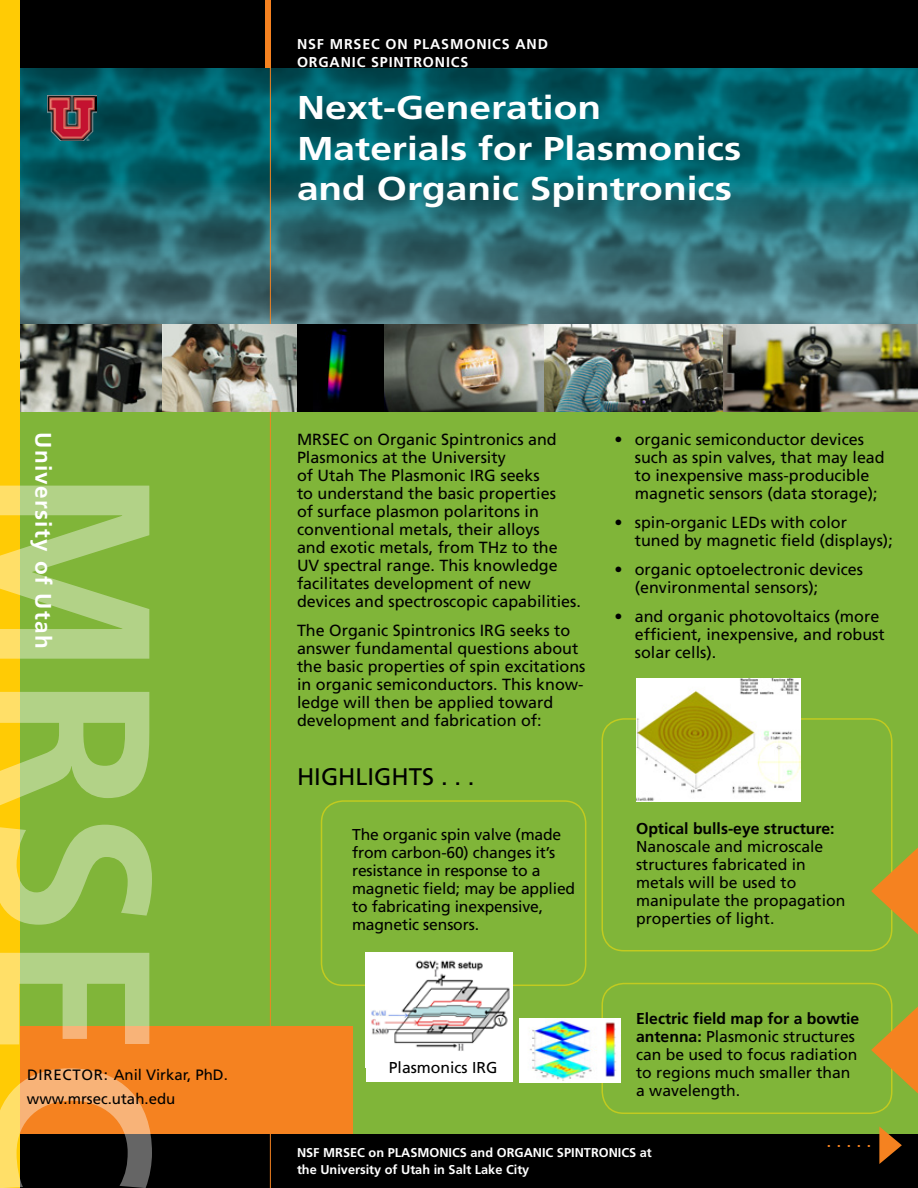
<style>
.page{position:relative;width:918px;height:1188px;background:#fff}
.page>*{position:absolute;margin:0;border:0;box-sizing:border-box;transform-origin:0 0}
.t1{font:700 33px/40.5px "Frutiger";color:#fff;scale:1.18 1}
.t2{font:24px "Frutiger";color:#000}
.t3{font:700 22.5px "Frutiger";letter-spacing:.06em;color:#fff}
.t4{font:18px "Frutiger";color:#f58220}
.t5{font:16.2px/18px "Frutiger";color:#000}
.t6{font:15.75px/18px "Frutiger";color:#000}
.t7{font:700 15.75px "Frutiger";color:#000}
.t8{font:15px/24px "Frutiger";color:#000}
.t9{font:700 14.25px "Frutiger";letter-spacing:.06em;color:#fff}
.t10{font:700 12.75px "Frutiger";color:#fff}
.s1{font-weight:700}
</style>
<div class="page">
<svg style="left:20px;top:68px;width:898px;height:256px;background:#1e6871"></svg>
<div style="left:0;top:362px;width:918px;height:779px;background:#80b539"></div>
<img style="left:386px;top:324px;width:532px;height:88px">
<div style="left:0;top:0;width:918px;height:68px;background:#000"></div>
<div style="left:0;top:1026px;width:352px;height:108px;background:#f58220"></div>
<div style="left:321px;top:800px;width:265px;height:186px;border:2px solid #c2cb20;border-radius:22px"></div>
<div style="left:601px;top:983px;width:291px;height:131px;border:2px solid #c2cb20;border-radius:22px"></div>
<div style="left:0;top:1134px;width:918px;height:54px;background:#000"></div>
<div style="left:297px;top:324px;width:89px;height:88px;background:#000"></div>
<svg style="left:879px;top:1126px;width:23px;height:38px"></svg>
<img style="left:20px;top:324px;width:277px;height:88px">
<hr style="left:270px;top:0;width:1px;height:1188px;background:#f58220">
<div style="left:0;top:0;width:20px;height:1188px;background:#ffcb05"></div>
<svg style="left:871px;top:1006px;width:47px;height:88px"></svg>
<div style="left:265px;top:0;width:5px;height:68px;background:#f58220"></div>
<div style="left:601px;top:718px;width:291px;height:233px;border:2px solid #c2cb20;border-radius:22px"></div>
<svg style="left:871px;top:848px;width:47px;height:86px"></svg>
<img style="left:48px;top:96px;width:49px;height:45px">
<svg style="left:0;top:486px;width:152px;height:702px"></svg>
<div style="left:366px;top:952px;width:146px;height:130px;background:#fff"></div>
<img style="left:371px;top:960px;width:139px;height:91px">
<img style="left:636px;top:678px;width:165px;height:124px">
<img style="left:519px;top:1018px;width:101px;height:64px">
<p class="t9" style="left:297px;top:36px;width:157px">NSF MRSEC on Plasmon</p>
<p class="t9" style="left:487px;top:36px;width:62px">ics and</p>
<p class="t9" style="left:297px;top:54px;width:128px">Organic Spintron</p>
<p class="t9" style="left:446px;top:54px;width:14px">ics</p>
<h1 class="t1" style="left:297px;top:88px;width:378px">Next-Generation<br>Materials for Plasmonics and Organic Spintronics</h1>
<h3 class="t3" style="left:57px;top:432px;width:218px;rotate:90deg">University of Utah</h3>
<p class="t8" style="left:27px;top:1063px;width:202px;text-indent:77px">: Anil Virkar, PhD. www.mrsec.utah.edu</p>
<p class="t8" style="left:27px;top:1063px;width:22px">Director</p>
<p class="t5" style="left:297px;top:431px;width:286px">MRSEC on Organic Spintronics and Plasmonics at the University<br>of Utah The Plasmonic IRG seeks<br>to understand the basic properties<br>of surface plasmon polaritons in conventional metals, their alloys<br>and exotic metals, from THz to the UV spectral range. This knowledge facilitates development of new devices and spectroscopic capabilities.</p>
<p class="t5" style="left:297px;top:621px;width:290px">The Organic Spintronics IRG seeks to answer fundamental questions about the basic properties of spin excitations in organic semiconductors. This know&shy;ledge will then be applied toward development and fabrication of:</p>
<h2 class="t2" style="left:297px;top:762px;width:85px">Highlights</h2>
<h2 class="t2" style="left:441px;top:762px;width:35px">. . .</h2>
<p class="t6" style="left:352px;top:826px;width:225px">The organic spin valve (made from carbon-60) changes it’s resistance in response to a magnetic field; may be applied to fabricating inexpensive, magnetic sensors.</p>
<p class="t5" style="left:635px;top:431px;width:252px;text-indent:-20px">• organic semiconductor devices such as spin valves, that may lead to inexpensive mass-producible magnetic sensors (data storage);</p>
<p class="t5" style="left:635px;top:513px;width:260px;text-indent:-20px">• spin-organic LEDs with color tuned by magnetic field (displays);</p>
<p class="t5" style="left:635px;top:560px;width:230px;text-indent:-20px">• organic optoelectronic devices (environmental sensors);</p>
<p class="t5" style="left:635px;top:607px;width:252px;text-indent:-20px">• and organic photovoltaics (more efficient, inexpensive, and robust solar cells).</p>
<p class="t7" style="left:636px;top:819px;width:200px">Optical bulls-eye structure:</p>
<p class="t6" style="left:636px;top:837px;width:211px">Nanoscale and microscale structures fabricated in metals will be used to manipulate the propagation properties of light.</p>
<p class="t6" style="left:389px;top:1059px;width:110px">Plasmonics IRG</p>
<p class="t6" style="left:636px;top:1009px;width:225px"><span class="s1">Electric field map for a bowtie antenna:</span> Plasmonic structures can be used to focus radiation to regions much smaller than a wavelength.</p>
<p class="t10" style="left:297px;top:1145px;width:124px">NSF MRSEC on Plasmon</p>
<p class="t10" style="left:449px;top:1145px;width:152px">ics and Organic Spintron</p>
<p class="t10" style="left:618px;top:1145px;width:36px">ics at</p>
<p class="t10" style="left:297px;top:1162px;width:234px">the University of Utah in Salt Lake City</p>
<p class="t4" style="left:826px;top:1130px;width:47px">. . . . .</p>
</div>
